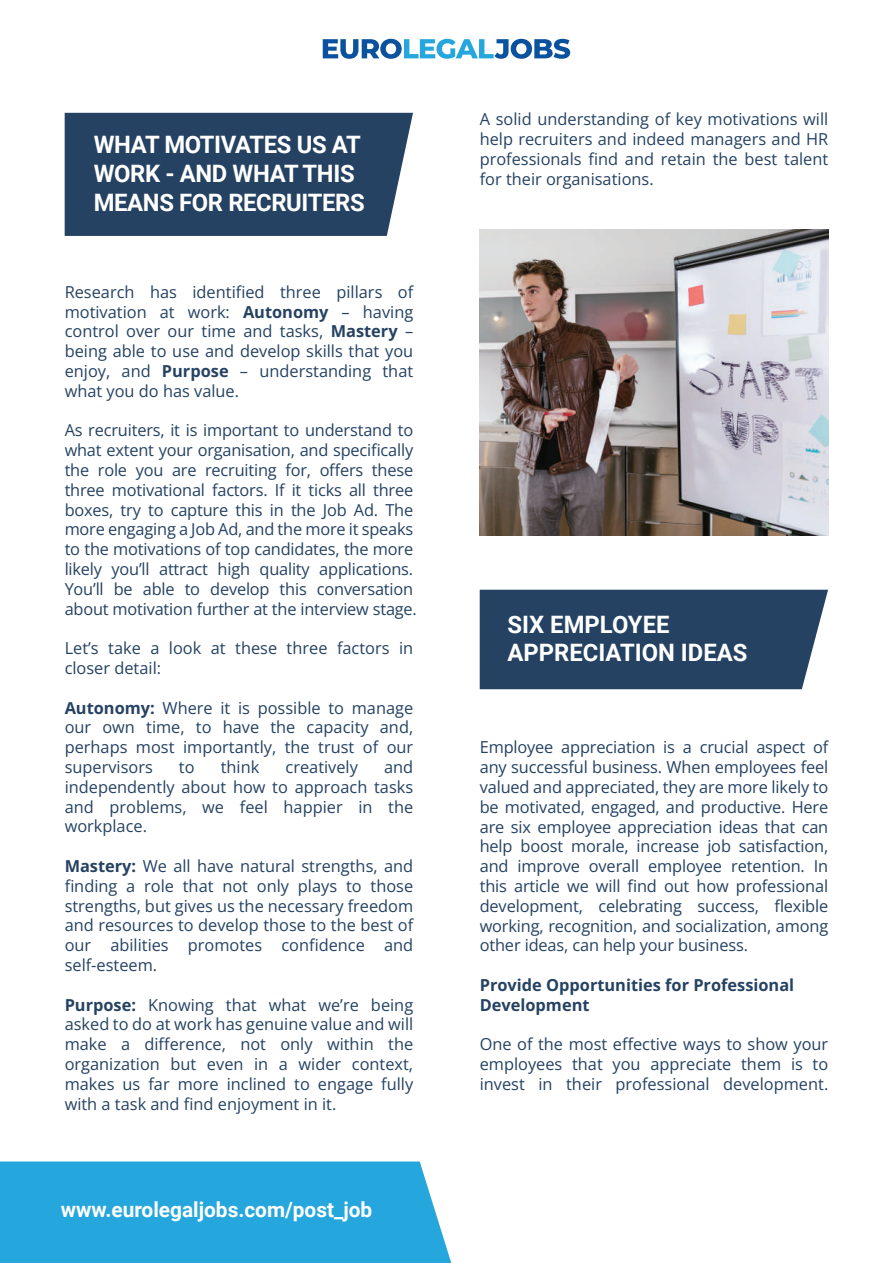
<style>
.page{position:relative;width:893px;height:1263px;background:#fff}
.page>*{position:absolute;margin:0;border:0;box-sizing:border-box;transform-origin:0 0}
.t1{font:700 24px/28.8px "Roboto";letter-spacing:-.015em;color:#fff}
.t2{font:700 21px "Roboto";color:#fff}
.t3{font:16.5px/19.8px "Open Sans";letter-spacing:-.01em;color:#254262;text-align:justify}
.t4{font:700 16.5px/19.8px "Open Sans";color:#254262}
.s1{font-weight:700}
</style>
<div class="page">
<div style="left:480px;top:590px;width:348px;height:99px;background:#254262"></div>
<div style="left:65px;top:113px;width:348px;height:123px;background:#254262"></div>
<img style="left:480px;top:230px;width:348px;height:306px">
<svg style="left:323px;top:39px;width:247px;height:20px"></svg>
<div style="left:0;top:1161px;width:452px;height:102px;background:#25a7dd"></div>
<h1 class="t1" style="left:94px;top:129px;width:272px">WHAT MOTIVATES US AT<br>WORK - AND WHAT THIS<br>MEANS FOR RECRUITERS</h1>
<p class="t3" style="left:65px;top:281px;width:350px">Research has identified three pillars of motivation at work: <span class="s1">Autonomy</span> – having control over our time and tasks, <span class="s1">Mastery</span> – being able to use and develop skills that you enjoy, and <span class="s1">Purpose</span> – understanding that what you do has value.</p>
<p class="t3" style="left:65px;top:420px;width:354px;text-align:left">As recruiters, it is important to understand to what extent your organisation, and specifically the role you are recruiting for, offers these three motivational factors. If it ticks all three boxes, try to capture this in the Job Ad. The more engaging a Job Ad, and the more it speaks to the motivations of top candidates, the more likely you’ll attract high quality applications.<br>You’ll be able to develop this conversation about motivation further at the interview stage.</p>
<p class="t3" style="left:65px;top:638px;width:350px">Let’s take a look at these three factors in closer detail:</p>
<p class="t3" style="left:65px;top:697px;width:350px"><span class="s1">Autonomy:</span> Where it is possible to manage our own time, to have the capacity and, perhaps most importantly, the trust of our supervisors</p>
<p class="t3" style="left:65px;top:757px;width:350px;text-indent:319px">and independently about how to approach tasks and problems, we feel happier in the workplace.</p>
<p class="t3" style="left:65px;top:856px;width:350px"><span class="s1">Mastery:</span> We all have natural strengths, and finding a role that not only plays to those strengths, but gives us the necessary freedom and resources to develop those to the best of our abilities promotes confidence and self-esteem.</p>
<p class="t3" style="left:65px;top:994px;width:350px"><span class="s1">Purpose:</span> Knowing that what we’re being asked to do at work has genuine value and will make a difference, not only within the organization but even in a wider context, makes us far more inclined to engage fully with a task and find enjoyment in it.</p>
<p class="t3" style="left:179px;top:757px;width:17px">to</p>
<p class="t3" style="left:221px;top:757px;width:40px">think</p>
<p class="t3" style="left:286px;top:757px;width:74px">creatively</p>
<p class="t2" style="left:61px;top:1195px;width:313px">www.eurolegaljobs.com/post_job</p>
<p class="t3" style="left:480px;top:109px;width:350px">A solid understanding of key motivations will help recruiters and indeed managers and HR professionals find and retain the best talent for their organisations.</p>
<h1 class="t1" style="left:507px;top:609px;width:241px">SIX EMPLOYEE<br>APPRECIATION IDEAS</h1>
<p class="t3" style="left:480px;top:737px;width:350px">Employee appreciation is a crucial aspect of any successful business. When employees feel valued and appreciated, they are more likely to be motivated, engaged, and productive. Here are six employee appreciation ideas that can help boost morale, increase job satisfaction, and improve overall employee retention. In this article we will find out how professional development, celebrating success, flexible working, recognition, and socialization, among other ideas, can help your business.</p>
<p class="t4" style="left:480px;top:975px;width:316px">Provide Opportunities for Professional<br>Development</p>
<p class="t3" style="left:480px;top:1034px;width:350px">One of the most effective ways to show your employees that you appreciate them is to invest in their professional development.</p>
</div>
